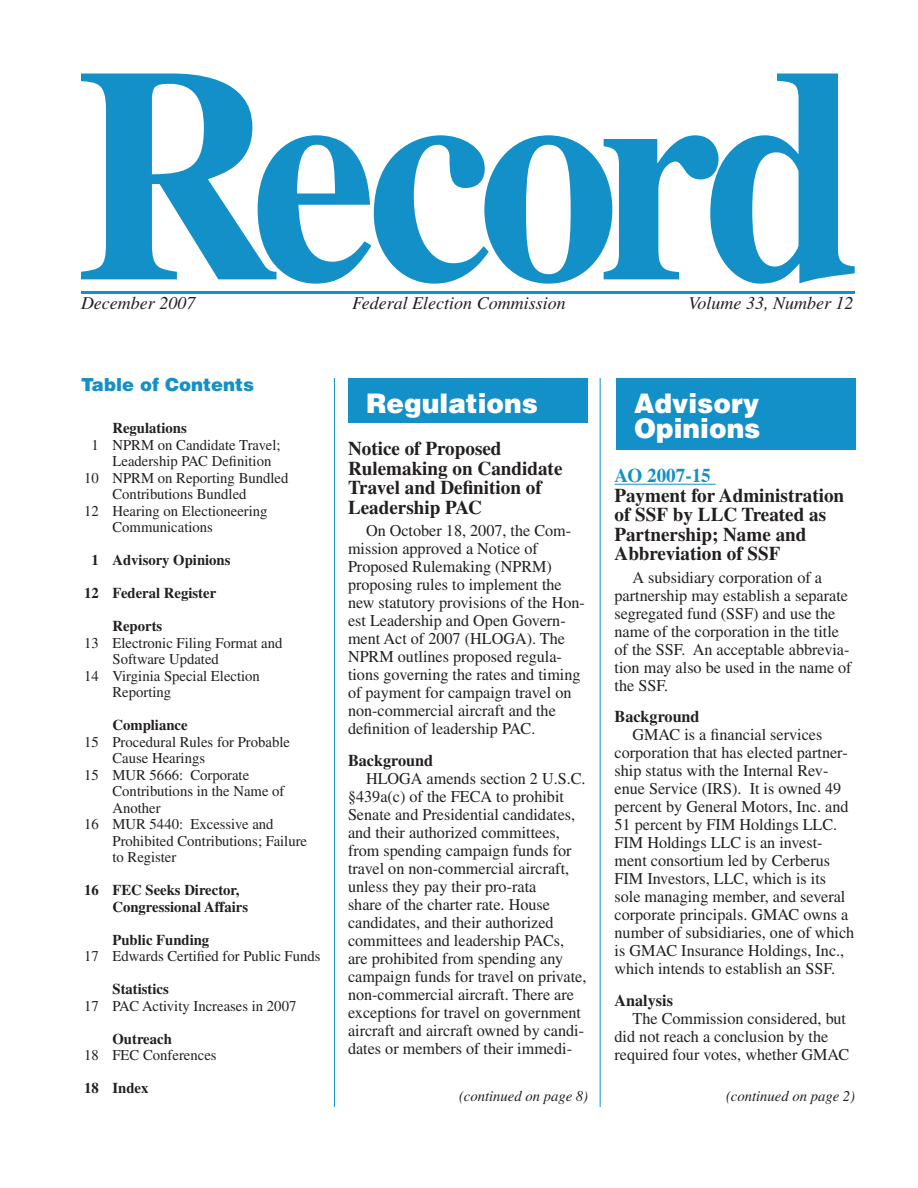
<style>
.page{position:relative;width:918px;height:1188px;background:#fff}
.page>*{position:absolute;margin:0;border:0;box-sizing:border-box;transform-origin:0 0}
.Category_Head{font:900 27px/25.5px "Helvetica LT Std";color:#fff}
.Level_1_Head{font:700 19.5px/19.5px "Times LT Std";color:#231f20}
.t1{font:italic 18px "Times LT Std";color:#231f20}
.t2{font:900 18px "Helvetica LT Std";color:#1490c8}
.Normal_Text{font:16.5px/18px "Times LT Std";color:#231f20}
.Level_2_Head{font:700 16.5px "Times LT Std";color:#231f20}
.TOC_Text{font:15px/16.5px "Times LT Std";color:#231f20}
.TOC_Text-2{font:700 15px/16.5px "Times LT Std";color:#231f20}
.Continued_from{font:italic 15px "Times LT Std";color:#231f20}
.s1{color:#1490c8}
</style>
<div class="page">
<svg style="left:81px;top:74px;width:774px;height:210px"></svg>
<hr style="left:81px;top:291px;width:774px;height:3px;background:#1490c8">
<hr style="left:334px;top:378px;width:1px;height:729px;background:#1490c8">
<hr style="left:600px;top:378px;width:1px;height:729px;background:#1490c8">
<div style="left:348px;top:378px;width:240px;height:45px;background:#1490c8"></div>
<div style="left:616px;top:378px;width:240px;height:72px;background:#1490c8"></div>
<hr style="left:615px;top:484px;width:101px;height:1px;background:#1490c8">
<p class="t1" style="left:81px;top:294px;width:116px">December 2007</p>
<p class="t1" style="left:352px;top:294px;width:215px">Federal Election Commission</p>
<p class="t1" style="left:689px;top:294px;width:166px">Volume 33, Number 12</p>
<p class="t2" style="left:81px;top:373px;width:175px">Table of Contents</p>
<p class="TOC_Text-2" style="left:112px;top:420px;width:76px">Regulations</p>
<p class="TOC_Text" style="left:112px;top:436px;width:170px;text-indent:-21px">1 NPRM on Candidate Travel;<br>Leadership PAC Definition</p>
<p class="TOC_Text" style="left:112px;top:469px;width:177px;text-indent:-28px">10 NPRM on Reporting Bundled<br>Contributions Bundled</p>
<p class="TOC_Text" style="left:112px;top:502px;width:157px;text-indent:-28px">12 Hearing on Electioneering<br>Communications</p>
<p class="TOC_Text-2" style="left:92px;top:552px;width:140px">1 Advisory Opinions</p>
<p class="TOC_Text-2" style="left:84px;top:585px;width:133px">12 Federal Register</p>
<p class="TOC_Text-2" style="left:112px;top:618px;width:51px">Reports</p>
<p class="TOC_Text" style="left:112px;top:634px;width:172px;text-indent:-28px">13 Electronic Filing Format and<br>Software Updated</p>
<p class="TOC_Text" style="left:112px;top:667px;width:149px;text-indent:-28px">14 Virginia Special Election<br>Reporting</p>
<p class="TOC_Text-2" style="left:113px;top:717px;width:77px">Compliance</p>
<p class="TOC_Text" style="left:112px;top:733px;width:179px;text-indent:-28px">15 Procedural Rules for Probable<br>Cause Hearings</p>
<p class="TOC_Text" style="left:112px;top:766px;width:174px;text-indent:-28px">15 MUR 5666: Corporate<br>Contributions in the Name of<br>Another</p>
<p class="TOC_Text" style="left:112px;top:816px;width:196px;text-indent:-28px">16 MUR 5440: Excessive and<br>Prohibited Contributions; Failure to Register</p>
<p class="TOC_Text-2" style="left:112px;top:882px;width:137px;text-indent:-28px">16 FEC Seeks Director,<br>Congressional Affairs</p>
<p class="TOC_Text-2" style="left:112px;top:931px;width:98px">Public Funding</p>
<p class="TOC_Text" style="left:84px;top:948px;width:238px">17 Edwards Certified for Public Funds</p>
<p class="TOC_Text-2" style="left:112px;top:981px;width:58px">Statistics</p>
<p class="TOC_Text" style="left:84px;top:997px;width:214px">17 PAC Activity Increases in 2007</p>
<p class="TOC_Text-2" style="left:112px;top:1030px;width:61px">Outreach</p>
<p class="TOC_Text" style="left:84px;top:1047px;width:134px">18 FEC Conferences</p>
<p class="TOC_Text-2" style="left:84px;top:1080px;width:66px">18 Index</p>
<p class="Category_Head" style="left:366px;top:389px;width:174px">Regulations</p>
<p class="Level_1_Head" style="left:348px;top:439px;width:216px">Notice of Proposed<br>Rulemaking on Candidate<br>Travel and Definition of<br>Leadership PAC</p>
<p class="Normal_Text" style="left:348px;top:522px;width:238px;text-indent:18px">On October 18, 2007, the Com&shy;mission approved a Notice of<br>Proposed Rulemaking (NPRM) proposing rules to implement the new statutory provisions of the Hon&shy;est Leadership and Open Govern&shy;ment Act of 2007 (HLOGA). The<br>NPRM outlines proposed regula&shy;tions governing the rates and timing of payment for campaign travel on non-commercial aircraft and the definition of leadership PAC.</p>
<p class="Level_2_Head" style="left:348px;top:750px;width:87px">Background</p>
<p class="Normal_Text" style="left:348px;top:769px;width:240px;text-indent:18px">HLOGA amends section 2 U.S.C. §439a(c) of the FECA to prohibit Senate and Presidential candidates, and their authorized committees, from spending campaign funds for travel on non-commercial aircraft, unless they pay their pro-rata<br>share of the charter rate. House candidates, and their authorized committees and leadership PACs, are prohibited from spending any campaign funds for travel on private, non-commercial aircraft. There are exceptions for travel on government aircraft and aircraft owned by candi&shy;dates or members of their immedi-</p>
<p class="Category_Head" style="left:634px;top:390px;width:128px">Advisory<br>Opinions</p>
<p class="Level_1_Head" style="left:615px;top:466px;width:231px"><span class="s1">AO 2007-15<br></span>Payment for Administration of SSF by LLC Treated as<br>Partnership; Name and<br>Abbreviation of SSF</p>
<p class="Normal_Text" style="left:615px;top:568px;width:239px;text-indent:18px">A subsidiary corporation of a partnership may establish a separate segregated fund (SSF) and use the name of the corporation in the title of the SSF. An acceptable abbrevia&shy;tion may also be used in the name of the SSF.</p>
<p class="Level_2_Head" style="left:615px;top:707px;width:87px">Background</p>
<p class="Normal_Text" style="left:615px;top:726px;width:241px;text-indent:18px">GMAC is a financial services corporation that has elected partner&shy;ship status with the Internal Rev&shy;enue Service (IRS). It is owned 49 percent by General Motors, Inc. and 51 percent by FIM Holdings LLC.<br>FIM Holdings LLC is an invest&shy;ment consortium led by Cerberus FIM Investors, LLC, which is its sole managing member, and several corporate principals. GMAC owns a number of subsidiaries, one of which is GMAC Insurance Holdings, Inc., which intends to establish an SSF.</p>
<p class="Level_2_Head" style="left:615px;top:990px;width:60px">Analysis</p>
<p class="Normal_Text" style="left:615px;top:1009px;width:236px;text-indent:18px">The Commission considered, but did not reach a conclusion by the required four votes, whether GMAC</p>
<p class="Continued_from" style="left:459px;top:1088px;width:131px">(continued on page 8)</p>
<p class="Continued_from" style="left:726px;top:1088px;width:131px">(continued on page 2)</p>
</div>
